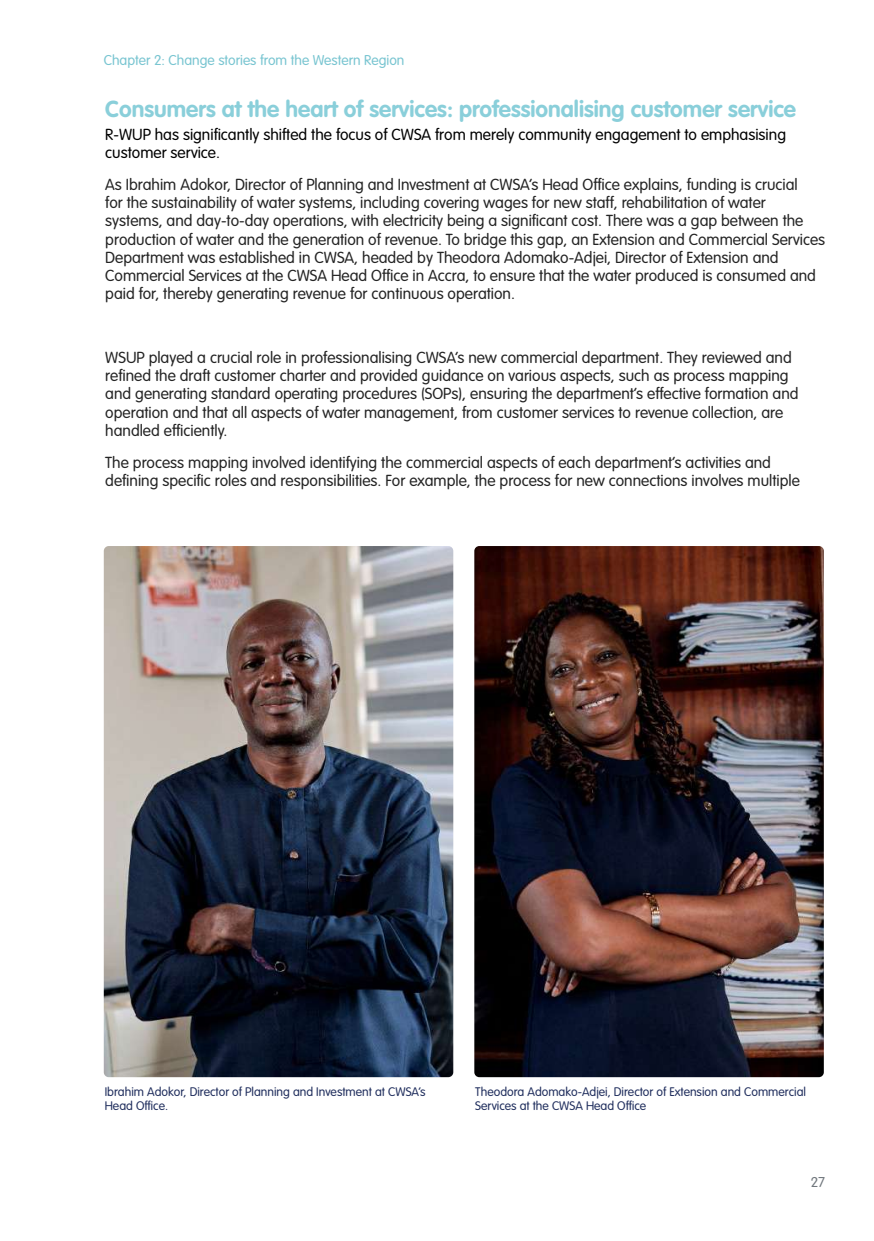
<style>
.page{position:relative;width:874px;height:1241px;background:#fff}
.page>*{position:absolute;margin:0;border:0;box-sizing:border-box;transform-origin:0 0}
.t1{font:700 22.75px "VAG Rounded Std";color:#8acfda}
.t2{font:300 15.75px/18px "VAG Rounded Std";color:#242424}
.t3{font:300 15.75px/18px "VAG Rounded Std";color:#000}
.t4{font:300 14px "VAG Rounded Std";color:#79c5d1}
.t5{font:300 14px "VAG Rounded Std";color:#71777d}
.t6{font:300 12.25px/14.2px "VAG Rounded Std";color:#212f5e}
</style>
<div class="page">
<img style="left:104px;top:546px;width:349px;height:530px">
<img style="left:474px;top:546px;width:349px;height:530px">
<p class="t4" style="left:104px;top:52px;width:302px">Chapter 2: Change stories from the Western Region</p>
<h1 class="t1" style="left:105px;top:95px;width:692px">Consumers at the heart of services: professionalising customer service</h1>
<p class="t3" style="left:105px;top:126px;width:682px">R-WUP has significantly shifted the focus of CWSA from merely community engagement to emphasising customer service.</p>
<p class="t2" style="left:105px;top:176px;width:721px">As Ibrahim Adokor, Director of Planning and Investment at CWSA’s Head Office explains, funding is crucial<br>for the sustainability of water systems, including covering wages for new staff, rehabilitation of water systems, and day-to-day operations, with electricity being a significant cost. There was a gap between the production of water and the generation of revenue. To bridge this gap, an Extension and Commercial Services Department was established in CWSA, headed by Theodora Adomako-Adjei, Director of Extension and Commercial Services at the CWSA Head Office in Accra, to ensure that the water produced is consumed and paid for, thereby generating revenue for continuous operation.</p>
<p class="t2" style="left:105px;top:349px;width:694px">WSUP played a crucial role in professionalising CWSA’s new commercial department. They reviewed and refined the draft customer charter and provided guidance on various aspects, such as process mapping and generating standard operating procedures (SOPs), ensuring the department’s effective formation and operation and that all aspects of water management, from customer services to revenue collection, are handled efficiently.</p>
<p class="t2" style="left:105px;top:453px;width:695px">The process mapping involved identifying the commercial aspects of each department’s activities and defining specific roles and responsibilities. For example, the process for new connections involves multiple</p>
<p class="t6" style="left:105px;top:1084px;width:322px">Ibrahim Adokor, Director of Planning and Investment at CWSA’s<br>Head Office.</p>
<p class="t6" style="left:475px;top:1084px;width:332px">Theodora Adomako-Adjei, Director of Extension and Commercial<br>Services at the CWSA Head Office</p>
<p class="t5" style="left:810px;top:1173px;width:16px">27</p>
</div>
